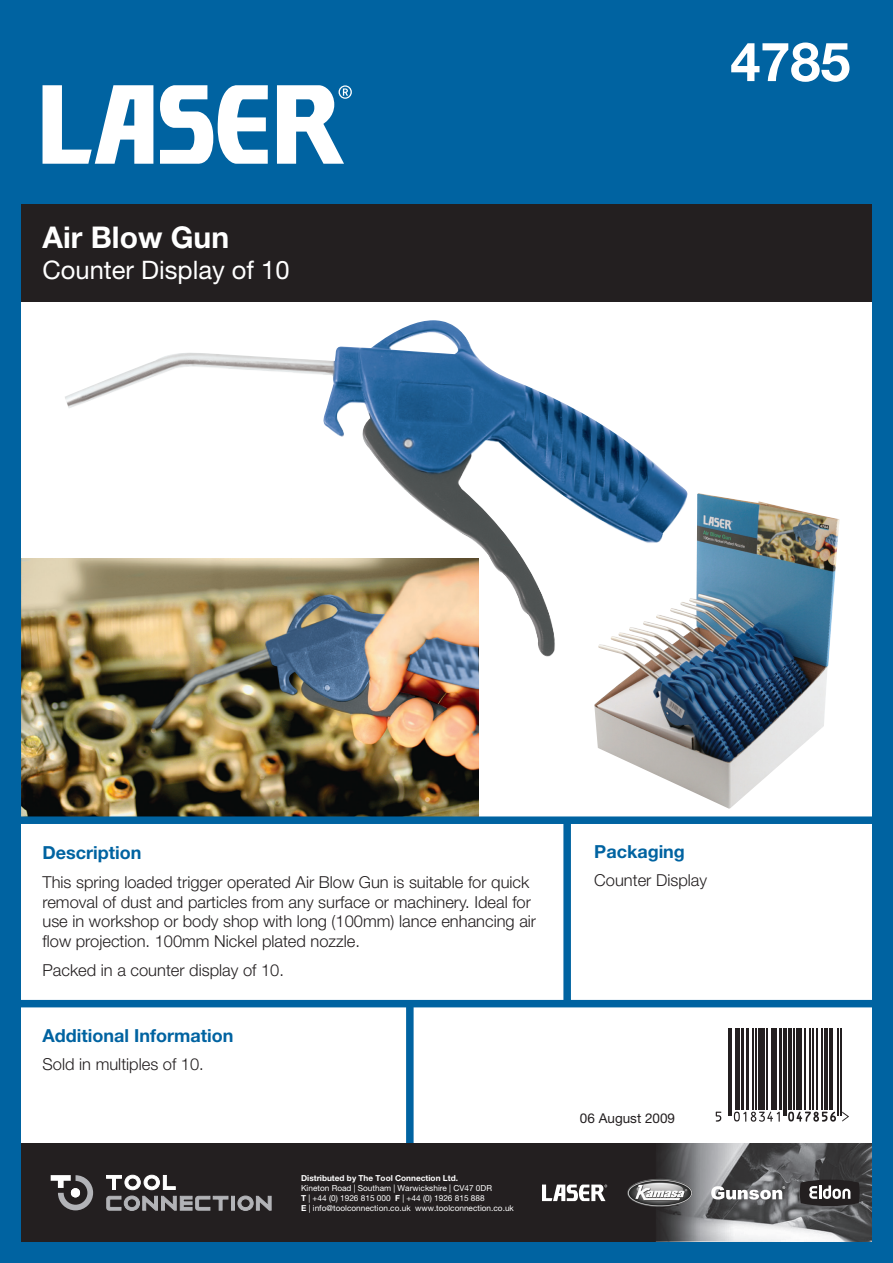
<style>
.page{position:relative;width:893px;height:1263px;background:#0063a1}
.page>*{position:absolute;margin:0;border:0;box-sizing:border-box;transform-origin:0 0}
.t1{font:700 54px "Helvetica Neue LT Pro";color:#fff}
.t2{font:700 30px "Helvetica Neue LT Pro";color:#fff}
.t3{font:25.5px "Helvetica Neue LT Pro";color:#fff}
.t4{font:700 18px "Helvetica Neue LT Pro";color:#0063a1}
.t5{font:300 16.5px/19.8px "Helvetica Neue LT Pro";color:#231f20}
.t6{font:13.5px "Helvetica Neue LT Pro";color:#231f20}
.t7{font:8.25px "Helvetica Neue LT Pro";color:#fff}
.t8{font:700 8.25px "Helvetica Neue LT Pro";color:#fff}
.s1{font-weight:700}
</style>
<div class="page">
<svg style="left:160px;top:85px;width:108px;height:79px"></svg>
<svg style="left:43px;top:85px;width:110px;height:79px"></svg>
<svg style="left:277px;top:85px;width:75px;height:79px"></svg>
<div style="left:21px;top:302px;width:851px;height:842px;background:#fff"></div>
<div style="left:21px;top:204px;width:851px;height:98px;background:#231f20"></div>
<div style="left:563px;top:819px;width:8px;height:182px;background:#0063a1"></div>
<div style="left:20px;top:1000px;width:852px;height:7px;background:#0063a1"></div>
<svg style="left:715px;top:1029px;width:128px;height:93px"></svg>
<hr style="left:728px;top:1029px;width:1px;height:87px;background:#231f20">
<hr style="left:730px;top:1029px;width:2px;height:87px;background:#231f20">
<hr style="left:735px;top:1029px;width:3px;height:81px;background:#231f20">
<hr style="left:739px;top:1029px;width:1px;height:81px;background:#231f20">
<hr style="left:741px;top:1029px;width:2px;height:81px;background:#231f20">
<hr style="left:746px;top:1029px;width:2px;height:81px;background:#231f20">
<hr style="left:752px;top:1029px;width:1px;height:81px;background:#231f20">
<hr style="left:756px;top:1029px;width:1px;height:81px;background:#231f20">
<div style="left:758px;top:1029px;width:5px;height:81px;background:#231f20"></div>
<hr style="left:764px;top:1029px;width:1px;height:81px;background:#231f20">
<hr style="left:766px;top:1029px;width:1px;height:81px;background:#231f20">
<hr style="left:771px;top:1029px;width:2px;height:81px;background:#231f20">
<hr style="left:774px;top:1029px;width:3px;height:81px;background:#231f20">
<hr style="left:779px;top:1029px;width:3px;height:81px;background:#231f20">
<hr style="left:783px;top:1029px;width:1px;height:87px;background:#231f20">
<hr style="left:785px;top:1029px;width:1px;height:87px;background:#231f20">
<hr style="left:788px;top:1029px;width:3px;height:81px;background:#231f20">
<hr style="left:794px;top:1029px;width:1px;height:81px;background:#231f20">
<hr style="left:796px;top:1029px;width:1px;height:81px;background:#231f20">
<hr style="left:798px;top:1029px;width:4px;height:81px;background:#231f20">
<hr style="left:804px;top:1029px;width:1px;height:81px;background:#231f20">
<hr style="left:809px;top:1029px;width:1px;height:81px;background:#231f20">
<hr style="left:813px;top:1029px;width:1px;height:81px;background:#231f20">
<hr style="left:816px;top:1029px;width:1px;height:81px;background:#231f20">
<hr style="left:821px;top:1029px;width:1px;height:81px;background:#231f20">
<hr style="left:825px;top:1029px;width:3px;height:81px;background:#231f20">
<hr style="left:829px;top:1029px;width:2px;height:81px;background:#231f20">
<hr style="left:832px;top:1029px;width:1px;height:81px;background:#231f20">
<hr style="left:838px;top:1029px;width:1px;height:87px;background:#231f20">
<hr style="left:840px;top:1029px;width:1px;height:87px;background:#231f20">
<svg style="left:716px;top:1111px;width:5px;height:11px"></svg>
<svg style="left:734px;top:1111px;width:46px;height:11px"></svg>
<svg style="left:788px;top:1111px;width:48px;height:11px"></svg>
<svg style="left:842px;top:1111px;width:7px;height:10px"></svg>
<div style="left:406px;top:1003px;width:8px;height:143px;background:#0063a1"></div>
<img style="left:21px;top:558px;width:458px;height:258px">
<img style="left:21px;top:1144px;width:851px;height:98px">
<svg style="left:106px;top:1174px;width:70px;height:16px"></svg>
<svg style="left:106px;top:1196px;width:122px;height:15px;background:#6f6e71"></svg>
<hr style="left:231px;top:1196px;width:4px;height:14px;background:#b2b3b7">
<svg style="left:237px;top:1196px;width:35px;height:15px"></svg>
<svg style="left:51px;top:1175px;width:42px;height:35px"></svg>
<div style="left:71px;top:1188px;width:9px;height:9px;background:#fff;border-radius:50%"></div>
<svg style="left:542px;top:1184px;width:65px;height:17px"></svg>
<img style="left:627px;top:1179px;width:65px;height:28px">
<svg style="left:711px;top:1186px;width:74px;height:13px"></svg>
<svg style="left:800px;top:1179px;width:59px;height:27px;background:#4d4b4c"></svg>
<img style="left:64px;top:320px;width:624px;height:346px">
<div style="left:20px;top:816px;width:852px;height:8px;background:#0063a1"></div>
<img style="left:594px;top:493px;width:246px;height:316px">
<p class="t2" style="left:43px;top:219px;width:188px">Air Blow Gun</p>
<p class="t3" style="left:43px;top:254px;width:249px">Counter Display of 10</p>
<p class="t1" style="left:730px;top:28px;width:122px">4785</p>
<p class="t4" style="left:43px;top:841px;width:100px">Description</p>
<p class="t5" style="left:43px;top:872px;width:495px">This spring loaded trigger operated Air Blow Gun is suitable for quick removal of dust and particles from any surface or machinery. Ideal for use in workshop or body shop with long (100mm) lance enhancing air flow projection. 100mm Nickel plated nozzle.</p>
<p class="t5" style="left:43px;top:960px;width:243px">Packed in a counter display of 10.</p>
<p class="t4" style="left:43px;top:1024px;width:192px">Additional Information</p>
<p class="t5" style="left:43px;top:1054px;width:163px">Sold in multiples of 10.</p>
<p class="t8" style="left:301px;top:1173px;width:158px">Distributed by The Tool Connection Ltd.</p>
<p class="t7" style="left:301px;top:1183px;width:192px">Kineton Road | Southam | Warwickshire | CV47 0DR</p>
<p class="t7" style="left:301px;top:1193px;width:185px"><span class="s1">T</span> | +44 (0) 1926 815 000 <span class="s1">F</span> | +44 (0) 1926 815 888</p>
<p class="t7" style="left:301px;top:1202px;width:214px"><span class="s1">E</span> | info@toolconnection.co.uk www.toolconnection.co.uk</p>
<p class="t4" style="left:594px;top:840px;width:92px">Packaging</p>
<p class="t5" style="left:594px;top:870px;width:114px">Counter Display</p>
<p class="t6" style="left:580px;top:1110px;width:97px">06 August 2009</p>
</div>
